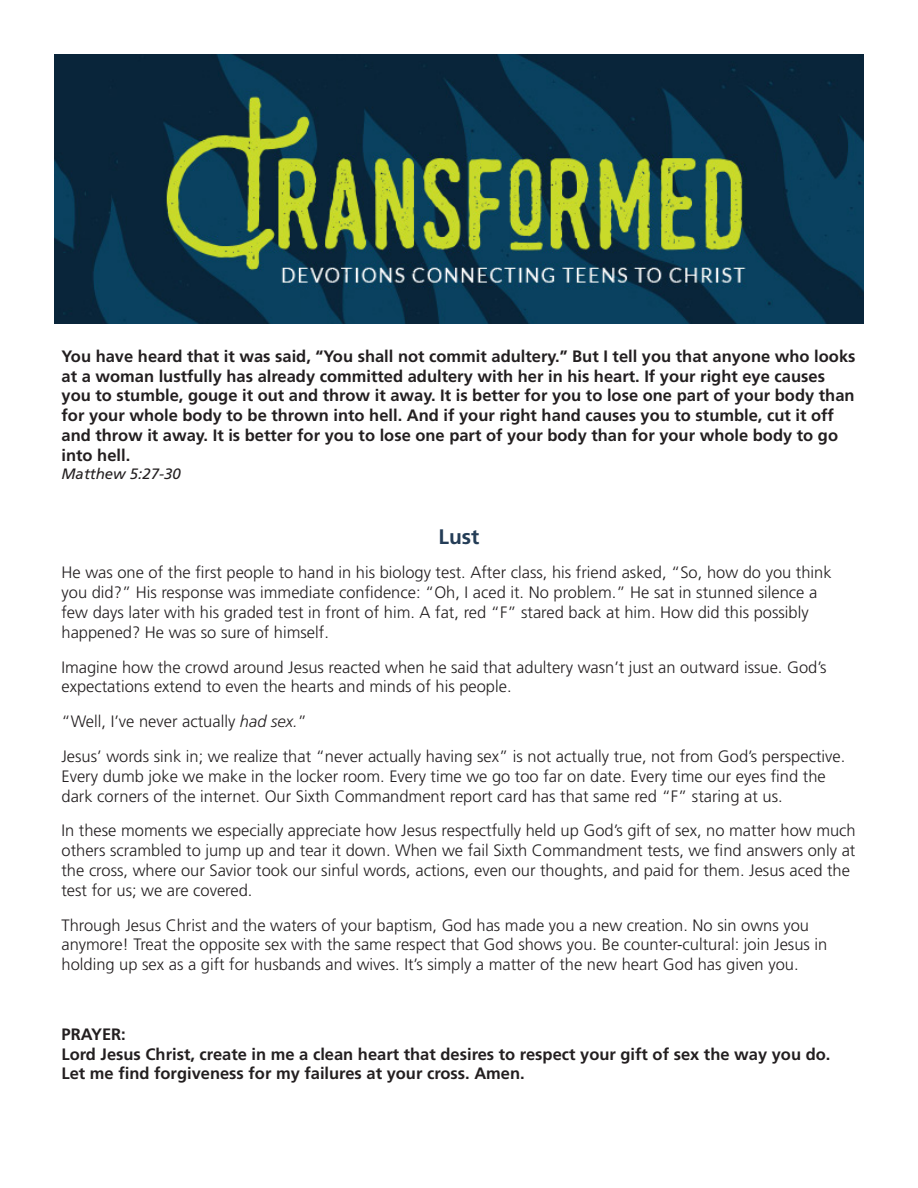
<style>
.page{position:relative;width:918px;height:1188px;background:#fff}
.page>*{position:absolute;margin:0;border:0;box-sizing:border-box;transform-origin:0 0}
.t1{font:700 21px "Frutiger LT Std";color:#243d57}
.body_copy{font:300 16.5px/19.8px "Frutiger LT Std";color:#231f20}
.Scripture_text{font:700 16.5px/19.8px "Frutiger LT Std";color:#231f20}
.body_copy-2{font:700 16.5px "Frutiger LT Std";color:#231f20}
.Scripture_reference{font:italic 15px "Frutiger LT Std";color:#231f20}
.s1{font-style:italic}
</style>
<div class="page">
<img style="left:54px;top:54px;width:810px;height:270px">
<p class="Scripture_text" style="left:62px;top:346px;width:796px">You have heard that it was said, “You shall not commit adultery.” But I tell you that anyone who looks at a woman lustfully has already committed adultery with her in his heart. If your right eye causes you to stumble, gouge it out and throw it away. It is better for you to lose one part of your body than for your whole body to be thrown into hell. And if your right hand causes you to stumble, cut it off and throw it away. It is better for you to lose one part of your body than for your whole body to go into hell.</p>
<p class="Scripture_reference" style="left:62px;top:465px;width:121px">Matthew 5:27-30</p>
<p class="t1" style="left:439px;top:524px;width:42px">Lust</p>
<p class="body_copy" style="left:62px;top:563px;width:772px">He was one of the first people to hand in his biology test. After class, his friend asked, “So, how do you think you did?” His response was immediate confidence: “Oh, I aced it. No problem.” He sat in stunned silence a few days later with his graded test in front of him. A fat, red “F” stared back at him. How did this possibly happened? He was so sure of himself.</p>
<p class="body_copy" style="left:62px;top:657px;width:767px">Imagine how the crowd around Jesus reacted when he said that adultery wasn’t just an outward issue. God’s expectations extend to even the hearts and minds of his people.</p>
<p class="body_copy" style="left:62px;top:712px;width:247px">“Well, I’ve never actually <span class="s1">had sex.</span>”</p>
<p class="body_copy" style="left:62px;top:747px;width:785px">Jesus’ words sink in; we realize that “never actually having sex” is not actually true, not from God’s perspective.<br>Every dumb joke we make in the locker room. Every time we go too far on date. Every time our eyes find the dark corners of the internet. Our Sixth Commandment report card has that same red “F” staring at us.</p>
<p class="body_copy" style="left:62px;top:821px;width:796px">In these moments we especially appreciate how Jesus respectfully held up God’s gift of sex, no matter how much others scrambled to jump up and tear it down. When we fail Sixth Commandment tests, we find answers only at the cross, where our Savior took our sinful words, actions, even our thoughts, and paid for them. Jesus aced the test for us; we are covered.</p>
<p class="body_copy" style="left:62px;top:915px;width:767px">Through Jesus Christ and the waters of your baptism, God has made you a new creation. No sin owns you anymore! Treat the opposite sex with the same respect that God shows you. Be counter-cultural: join Jesus in holding up sex as a gift for husbands and wives. It’s simply a matter of the new heart God has given you.</p>
<p class="body_copy-2" style="left:62px;top:1024px;width:66px">PRAYER:</p>
<p class="Scripture_text" style="left:62px;top:1044px;width:770px">Lord Jesus Christ, create in me a clean heart that desires to respect your gift of sex the way you do.<br>Let me find forgiveness for my failures at your cross. Amen.</p>
</div>
